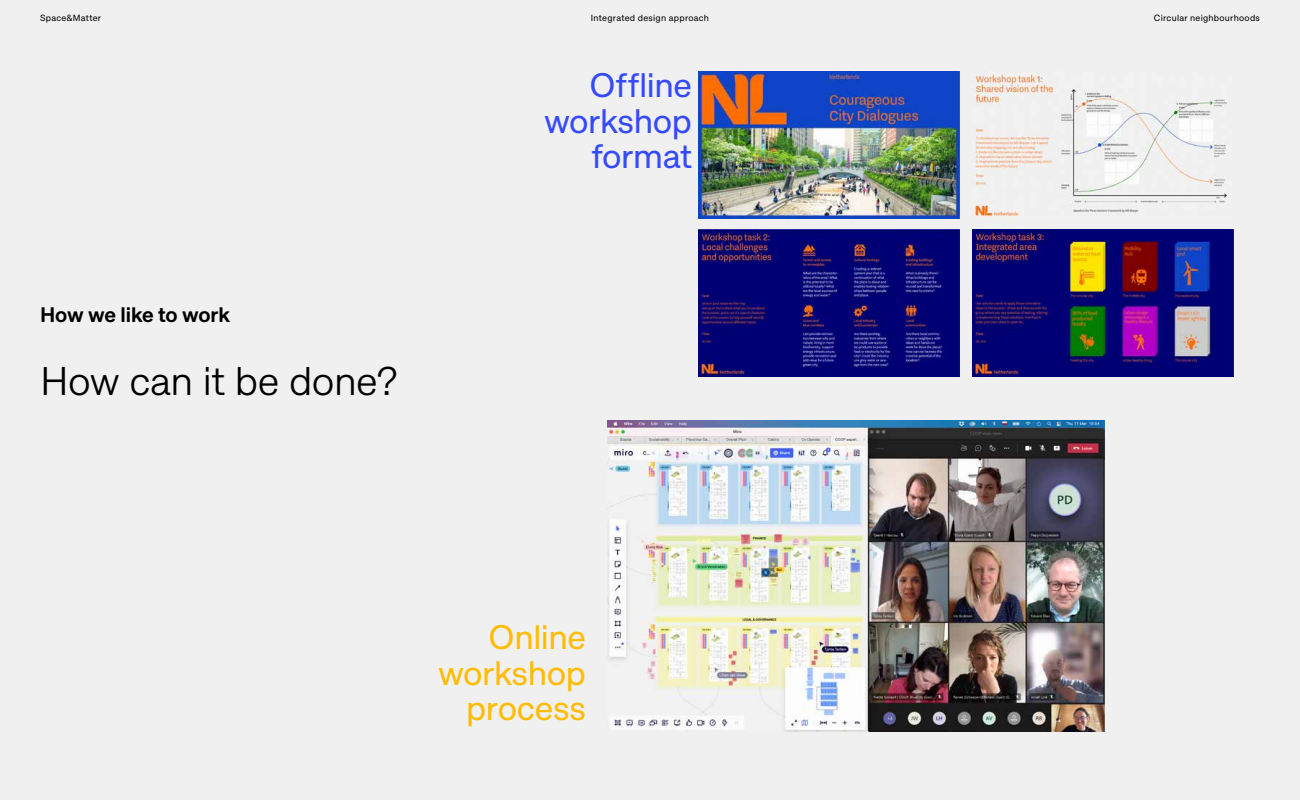
<style>
.page{position:relative;width:1300px;height:800px;background:#f0f0f0}
.page>*{position:absolute;margin:0;border:0;box-sizing:border-box;transform-origin:0 0}
.t1{font:300 40px "Approach";letter-spacing:-.01em;color:#000}
.t2{font:34px/35.7px "Approach";letter-spacing:-.01em;color:#354afd;text-align:right}
.t3{font:34px/35.7px "Approach";letter-spacing:-.01em;color:#ffbc00;text-align:right}
.t4{font:600 21px "Approach";letter-spacing:-.01em;color:#000}
.t5{font:9px "Approach";letter-spacing:.03em;color:#000}
</style>
<div class="page">
<img style="left:699px;top:71px;width:260px;height:147px">
<img style="left:973px;top:71px;width:254px;height:147px">
<img style="left:699px;top:229px;width:260px;height:147px">
<img style="left:973px;top:230px;width:261px;height:146px">
<img style="left:607px;top:421px;width:497px;height:311px">
<p class="t5" style="left:40px;top:13px;width:63px">Space&amp;Matter</p>
<p class="t5" style="left:591px;top:13px;width:120px">Integrated design approach</p>
<p class="t5" style="left:1154px;top:13px;width:108px">Circular neighbourhoods</p>
<h3 class="t4" style="left:40px;top:301px;width:192px">How we like to work</h3>
<h1 class="t1" style="left:40px;top:355px;width:359px">How can it be done?</h1>
<h2 class="t2" style="left:544px;top:66px;width:149px">Offline workshop format</h2>
<h2 class="t3" style="left:438px;top:618px;width:149px">Online workshop process</h2>
</div>
